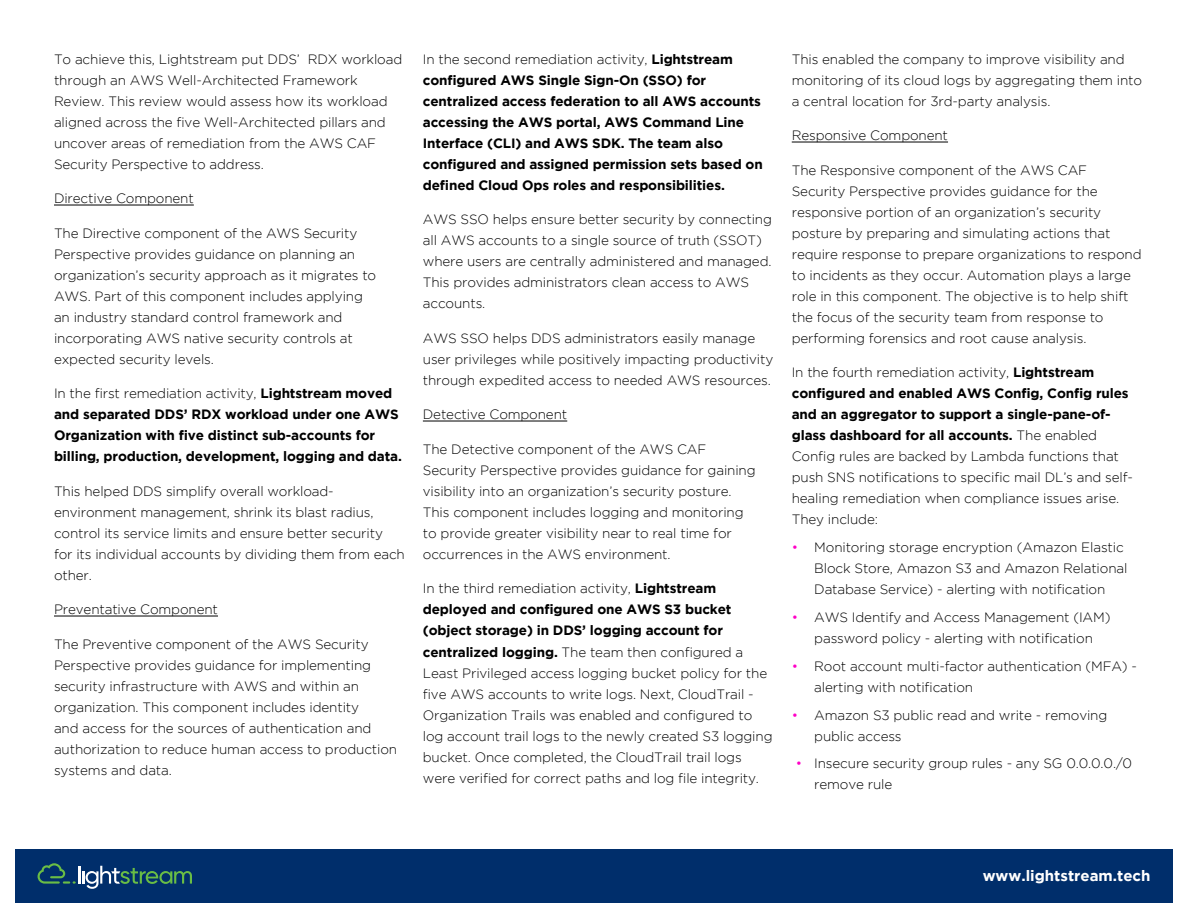
<style>
.page{position:relative;width:1188px;height:918px;background:#fff}
.page>*{position:absolute;margin:0;border:0;box-sizing:border-box;transform-origin:0 0}
.t1{font:700 15px "Gotham";color:#fff}
.t2{font:300 13.5px/21px "Gotham";letter-spacing:-.01em;color:#000}
.t3{font:700 13.5px/21px "Gotham";letter-spacing:-.01em;color:#000}
.s1{font-weight:300}
.s2{font-weight:700}
.s3{color:#ff00c7}
</style>
<div class="page">
<div style="left:15px;top:849px;width:1158px;height:54px;background:#002e6b"></div>
<svg style="left:38px;top:863px;width:154px;height:26px"></svg>
<hr style="left:54px;top:205px;width:140px;height:1px;background:#000">
<hr style="left:54px;top:616px;width:164px;height:1px;background:#000">
<hr style="left:423px;top:421px;width:144px;height:1px;background:#000">
<hr style="left:792px;top:142px;width:156px;height:1px;background:#000">
<p class="t2" style="left:54px;top:48px;width:350px">To achieve this, Lightstream put DDS’ RDX workload through an AWS Well-Architected Framework Review. This review would assess how its workload aligned across the five Well-Architected pillars and uncover areas of remediation from the AWS CAF Security Perspective to address.</p>
<p class="t2" style="left:54px;top:188px;width:141px">Directive Component</p>
<p class="t2" style="left:54px;top:222px;width:324px">The Directive component of the AWS Security Perspective provides guidance on planning an organization’s security approach as it migrates to AWS. Part of this component includes applying an industry standard control framework and incorporating AWS native security controls at expected security levels.</p>
<p class="t3" style="left:54px;top:383px;width:350px"><span class="s1">In the first remediation activity,</span> Lightstream moved and separated DDS’ RDX workload under one AWS Organization with five distinct sub-accounts for billing, production, development, logging and data.</p>
<p class="t2" style="left:54px;top:481px;width:352px">This helped DDS simplify overall workload&shy;environment management, shrink its blast radius, control its service limits and ensure better security for its individual accounts by dividing them from each other.</p>
<p class="t2" style="left:54px;top:599px;width:166px">Preventative Component</p>
<p class="t2" style="left:54px;top:634px;width:345px">The Preventive component of the AWS Security Perspective provides guidance for implementing security infrastructure with AWS and within an organization. This component includes identity<br>and access for the sources of authentication and authorization to reduce human access to production systems and data.</p>
<p class="t3" style="left:423px;top:48px;width:342px"><span class="s1">In the second remediation activity,</span> Lightstream configured AWS Single Sign-On (SSO) for centralized access federation to all AWS accounts accessing the AWS portal, AWS Command Line Interface (CLI) and AWS SDK. The team also configured and assigned permission sets based on defined Cloud Ops roles and responsibilities.</p>
<p class="t2" style="left:423px;top:209px;width:351px">AWS SSO helps ensure better security by connecting all AWS accounts to a single source of truth (SSOT) where users are centrally administered and managed.<br>This provides administrators clean access to AWS accounts.</p>
<p class="t2" style="left:423px;top:327px;width:352px">AWS SSO helps DDS administrators easily manage user privileges while positively impacting productivity through expedited access to needed AWS resources.</p>
<p class="t2" style="left:423px;top:404px;width:146px">Detective Component</p>
<p class="t2" style="left:423px;top:439px;width:334px">The Detective component of the AWS CAF Security Perspective provides guidance for gaining visibility into an organization’s security posture.<br>This component includes logging and monitoring to provide greater visibility near to real time for occurrences in the AWS environment.</p>
<p class="t2" style="left:423px;top:578px;width:351px">In the third remediation activity, <span class="s2">Lightstream deployed and configured one AWS S3 bucket (object storage) in DDS’ logging account for centralized logging.</span> The team then configured a Least Privileged access logging bucket policy for the five AWS accounts to write logs. Next, CloudTrail - Organization Trails was enabled and configured to log account trail logs to the newly created S3 logging bucket. Once completed, the CloudTrail trail logs were verified for correct paths and log file integrity.</p>
<p class="t2" style="left:792px;top:48px;width:352px">This enabled the company to improve visibility and monitoring of its cloud logs by aggregating them into a central location for 3rd-party analysis.</p>
<p class="t2" style="left:792px;top:125px;width:158px">Responsive Component</p>
<p class="t2" style="left:792px;top:159px;width:351px">The Responsive component of the AWS CAF Security Perspective provides guidance for the responsive portion of an organization’s security posture by preparing and simulating actions that require response to prepare organizations to respond to incidents as they occur. Automation plays a large role in this component. The objective is to help shift the focus of the security team from response to performing forensics and root cause analysis.</p>
<p class="t2" style="left:792px;top:362px;width:343px">In the fourth remediation activity, <span class="s2">Lightstream configured and enabled AWS Config, Config rules and an aggregator to support a single-pane-of&shy;glass dashboard for all accounts.</span> The enabled Config rules are backed by Lambda functions that push SNS notifications to specific mail DL’s and self&shy;healing remediation when compliance issues arise.<br>They include:</p>
<p class="t2" style="left:814px;top:537px;width:315px;text-indent:-23px"><span class="s3">•</span> Monitoring storage encryption (Amazon Elastic<br>Block Store, Amazon S3 and Amazon Relational<br>Database Service) - alerting with notification</p>
<p class="t2" style="left:792px;top:607px;width:320px;text-align:center"><span class="s3">•</span> AWS Identify and Access Management (IAM) password policy - alerting with notification</p>
<p class="t2" style="left:814px;top:655px;width:324px;text-indent:-23px"><span class="s3">•</span> Root account multi-factor authentication (MFA) - alerting with notification</p>
<p class="t2" style="left:814px;top:704px;width:295px;text-indent:-23px"><span class="s3">•</span> Amazon S3 public read and write - removing public access</p>
<p class="t2" style="left:814px;top:753px;width:319px;text-indent:-19px"><span class="s3">•</span> Insecure security group rules - any SG 0.0.0.0./0 remove rule</p>
<p class="t1" style="left:983px;top:867px;width:169px">www.lightstream.tech</p>
</div>
